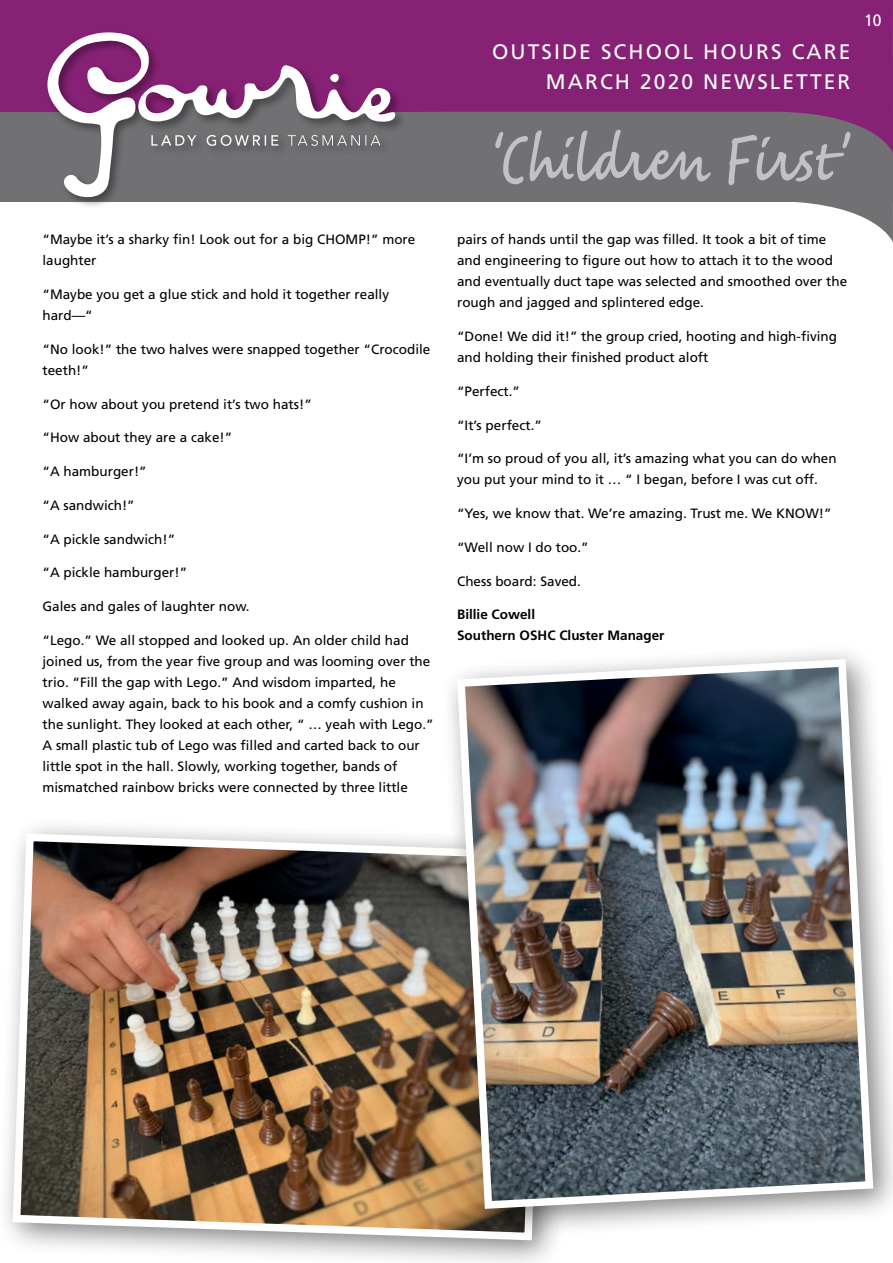
<style>
.page{position:relative;width:893px;height:1263px;background:#fff}
.page>*{position:absolute;margin:0;border:0;box-sizing:border-box;transform-origin:0 0}
.t1{font:21px/29.8px "Frutiger";letter-spacing:.1em;color:#fff;text-align:right}
.t2{font:16.5px "Frutiger";color:#fff;scale:.95 1}
.t3{font:13.5px/21px "Frutiger";color:#000}
.t4{font:700 13.5px/21px "Frutiger";color:#000}
</style>
<div class="page">
<div style="left:0;top:68px;width:893px;height:134px;background:#717073"></div>
<div style="left:0;top:0;width:893px;height:55px;background:#872175"></div>
<div style="left:0;top:14px;width:448px;height:98px;background:#872175"></div>
<svg style="left:407px;top:55px;width:486px;height:90px;fill:#872175"></svg>
<svg style="left:730px;top:145px;width:163px;height:97px;fill:#727074"></svg>
<div style="left:45px;top:30px;width:362px;height:180px;background:#000;opacity:.4"></div>
<svg style="left:39px;top:31px;width:357px;height:170px"></svg>
<svg style="left:495px;top:130px;width:355px;height:55px"></svg>
<div style="left:0;top:817px;width:577px;height:446px;background:#000;opacity:.5"></div>
<img style="left:9px;top:830px;width:540px;height:414px">
<div style="left:440px;top:642px;width:453px;height:599px;background:#000;opacity:.5"></div>
<img style="left:453px;top:655px;width:424px;height:558px">
<h1 class="t1" style="left:492px;top:36px;width:360px">OUTSIDE SCHOOL HOURS CARE<br>MARCH 2020 NEWSLETTER</h1>
<p class="t2" style="left:864px;top:11px;width:20px">10</p>
<p class="t3" style="left:43px;top:229px;width:374px">“Maybe it’s a sharky fin! Look out for a big CHOMP!” more laughter</p>
<p class="t3" style="left:43px;top:284px;width:348px">“Maybe you get a glue stick and hold it together really hard—“</p>
<p class="t3" style="left:43px;top:339px;width:389px">“No look!” the two halves were snapped together “Crocodile teeth!”</p>
<p class="t3" style="left:43px;top:393px;width:271px">“Or how about you pretend it’s two hats!”</p>
<p class="t3" style="left:43px;top:427px;width:191px">“How about they are a cake!”</p>
<p class="t3" style="left:43px;top:461px;width:106px">“A hamburger!”</p>
<p class="t3" style="left:43px;top:495px;width:94px">“A sandwich!”</p>
<p class="t3" style="left:43px;top:528px;width:134px">“A pickle sandwich!”</p>
<p class="t3" style="left:43px;top:562px;width:146px">“A pickle hamburger!”</p>
<p class="t3" style="left:43px;top:596px;width:206px">Gales and gales of laughter now.</p>
<p class="t3" style="left:43px;top:630px;width:393px">“Lego. ” We all stopped and looked up. An older child had joined us, from the year five group and was looming over the trio. “Fill the gap with Lego. ” And wisdom imparted, he walked away again, back to his book and a comfy cushion in the sunlight. They looked at each other, “ … yeah with Lego. ” A small plastic tub of Lego was filled and carted back to our little spot in the hall. Slowly, working together, bands of mismatched rainbow bricks were connected by three little</p>
<p class="t3" style="left:457px;top:229px;width:392px">pairs of hands until the gap was filled. It took a bit of time and engineering to figure out how to attach it to the wood and eventually duct tape was selected and smoothed over the rough and jagged and splintered edge.</p>
<p class="t3" style="left:457px;top:326px;width:381px">“Done! We did it!” the group cried, hooting and high-fiving and holding their finished product aloft</p>
<p class="t3" style="left:457px;top:381px;width:65px">“Perfect. ”</p>
<p class="t3" style="left:457px;top:414px;width:86px">“It’s perfect. ”</p>
<p class="t3" style="left:457px;top:448px;width:381px">“I’m so proud of you all, it’s amazing what you can do when you put your mind to it … “ I began, before I was cut off.</p>
<p class="t3" style="left:457px;top:503px;width:376px">“Yes, we know that. We’re amazing. Trust me. We KNOW!”</p>
<p class="t3" style="left:457px;top:537px;width:133px">“Well now I do too. ”</p>
<p class="t3" style="left:457px;top:570px;width:123px">Chess board: Saved.</p>
<p class="t4" style="left:457px;top:604px;width:209px">Billie Cowell<br>Southern OSHC Cluster Manager</p>
</div>
